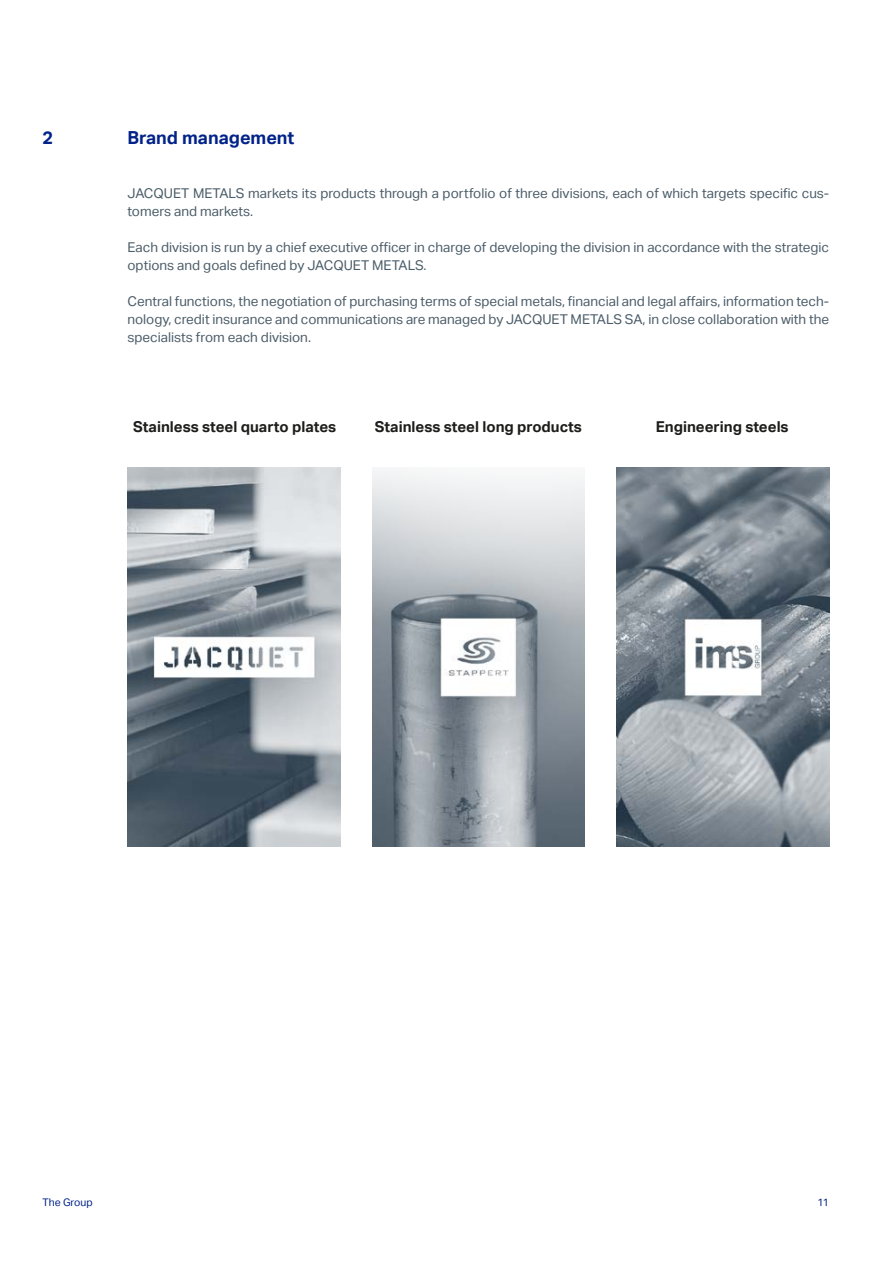
<style>
.page{position:relative;width:893px;height:1263px;background:#fff}
.page>*{position:absolute;margin:0;border:0;box-sizing:border-box;transform-origin:0 0}
.t1{font:700 18px "Aktiv Grotesk";color:#002289}
.t2{font:700 15px "Aktiv Grotesk";color:#1d1d1b}
.t3{font:13.5px/18px "Aktiv Grotesk";color:#4a5c68}
.t4{font:10.5px "Aktiv Grotesk";color:#002289}
</style>
<div class="page">
<img style="left:128px;top:468px;width:212px;height:378px">
<img style="left:616px;top:468px;width:213px;height:378px">
<img style="left:372px;top:469px;width:213px;height:377px">
<h1 class="t1" style="left:43px;top:127px;width:12px">2</h1>
<h1 class="t1" style="left:128px;top:127px;width:168px">Brand management</h1>
<p class="t3" style="left:127px;top:184px;width:703px">JACQUET METALS markets its products through a portfolio of three divisions, each of which targets specific cus&shy;tomers and markets.</p>
<p class="t3" style="left:127px;top:238px;width:703px">Each division is run by a chief executive officer in charge of developing the division in accordance with the strategic options and goals defined by JACQUET METALS.</p>
<p class="t3" style="left:127px;top:292px;width:703px;text-align:justify">Central functions, the negotiation of purchasing terms of special metals, financial and legal affairs, information tech&shy;nology, credit insurance and communications are managed by JACQUET METALS SA, in close collaboration with the specialists from each division.</p>
<p class="t2" style="left:133px;top:418px;width:205px">Stainless steel quarto plates</p>
<p class="t2" style="left:375px;top:418px;width:209px">Stainless steel long products</p>
<p class="t2" style="left:656px;top:418px;width:134px">Engineering steels</p>
<p class="t4" style="left:43px;top:1196px;width:52px">The Group</p>
<p class="t4" style="left:817px;top:1196px;width:13px">11</p>
</div>
